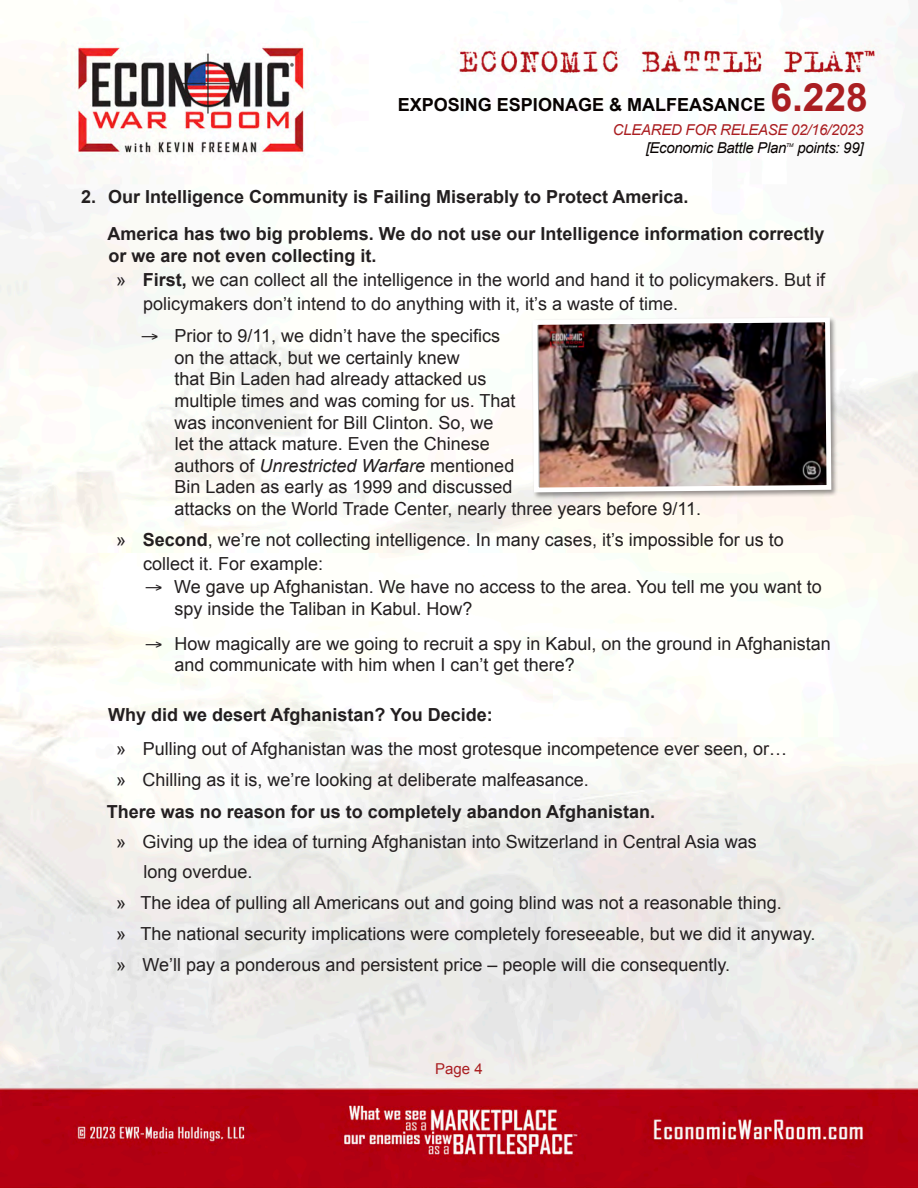
<style>
.page{position:relative;width:918px;height:1188px;background:#fff}
.page>*{position:absolute;margin:0;border:0;box-sizing:border-box;transform-origin:0 0}
.t1{font:18px/21.6px "Arial";color:#231f20}
.Main_Number_Section{font:700 18px/21.6px "Arial";color:#231f20}
.t2{font:700 18px "Arial";color:#080302}
.t3{font:italic 15px "Arial";letter-spacing:-.02em;color:#080302}
.t4{font:italic 15px "Arial";letter-spacing:-.02em;color:#aa1e21}
.t5{font:15px "Arial";color:#aa1e21}
.t6{font:italic 5.25px "Arial";color:#080302}
.s1{font-size:39px;color:#aa1e21}
.s2{font-weight:700}
.s3{font-style:italic}
</style>
<div class="page">
<img style="left:0;top:5px;width:918px;height:1183px">
<div style="left:531px;top:316px;width:308px;height:184px;background:#231f20;opacity:.48"></div>
<img style="left:530px;top:315px;width:304px;height:180px">
<p class="t2" style="left:398px;top:93px;width:472px">EXPOSING ESPIONAGE &amp; MALFEASANCE <span class="s1">6.228</span></p>
<p class="t4" style="left:613px;top:120px;width:252px">CLEARED FOR RELEASE 02/16/2023</p>
<p class="t3" style="left:646px;top:138px;width:142px">[Economic Battle Plan</p>
<p class="t6" style="left:786px;top:141px;width:9px">TM</p>
<p class="t3" style="left:797px;top:138px;width:68px">points: 99]</p>
<p class="Main_Number_Section" style="left:81px;top:187px;width:609px">2. Our Intelligence Community is Failing Miserably to Protect America.</p>
<p class="Main_Number_Section" style="left:108px;top:224px;width:718px">America has two big problems. We do not use our Intelligence information correctly or we are not even collecting it.</p>
<p class="t1" style="left:143px;top:268px;width:684px;line-height:24px;text-indent:-27px">» <span class="s2">First,</span> we can collect all the intelligence in the world and hand it to policymakers. But if policymakers don’t intend to do anything with it, it’s a waste of time.</p>
<p class="t1" style="left:174px;top:325px;width:528px;text-indent:-34px">→ Prior to 9/11, we didn’t have the specifics<br>on the attack, but we certainly knew<br>that Bin Laden had already attacked us<br>multiple times and was coming for us. That<br>was inconvenient for Bill Clinton. So, we<br>let the attack mature. Even the Chinese<br>authors of <span class="s3">Unrestricted Warfare</span> mentioned<br>Bin Laden as early as 1999 and discussed<br>attacks on the World Trade Center, nearly three years before 9/11.</p>
<p class="t1" style="left:143px;top:528px;width:642px;line-height:24px;text-indent:-27px">» <span class="s2">Second</span>, we’re not collecting intelligence. In many cases, it’s impossible for us to collect it. For example:</p>
<p class="t1" style="left:175px;top:576px;width:649px;text-indent:-30px">→ We gave up Afghanistan. We have no access to the area. You tell me you want to spy inside the Taliban in Kabul. How?</p>
<p class="t1" style="left:175px;top:633px;width:658px;text-indent:-30px">→ How magically are we going to recruit a spy in Kabul, on the ground in Afghanistan and communicate with him when I can’t get there?</p>
<p class="Main_Number_Section" style="left:108px;top:705px;width:386px">Why did we desert Afghanistan? You Decide:</p>
<p class="t1" style="left:116px;top:738px;width:672px">» Pulling out of Afghanistan was the most grotesque incompetence ever seen, or…</p>
<p class="t1" style="left:116px;top:769px;width:474px">» Chilling as it is, we’re looking at deliberate malfeasance.</p>
<p class="Main_Number_Section" style="left:107px;top:802px;width:550px">There was no reason for us to completely abandon Afghanistan.</p>
<p class="t1" style="left:143px;top:827px;width:615px;line-height:30px;text-indent:-27px">» Giving up the idea of turning Afghanistan into Switzerland in Central Asia was long overdue.</p>
<p class="t1" style="left:116px;top:892px;width:667px">» The idea of pulling all Americans out and going blind was not a reasonable thing.</p>
<p class="t1" style="left:116px;top:923px;width:701px">» The national security implications were completely foreseeable, but we did it anyway.</p>
<p class="t1" style="left:116px;top:954px;width:615px">» We’ll pay a ponderous and persistent price – people will die consequently.</p>
<p class="t5" style="left:435px;top:1059px;width:49px">Page 4</p>
</div>
